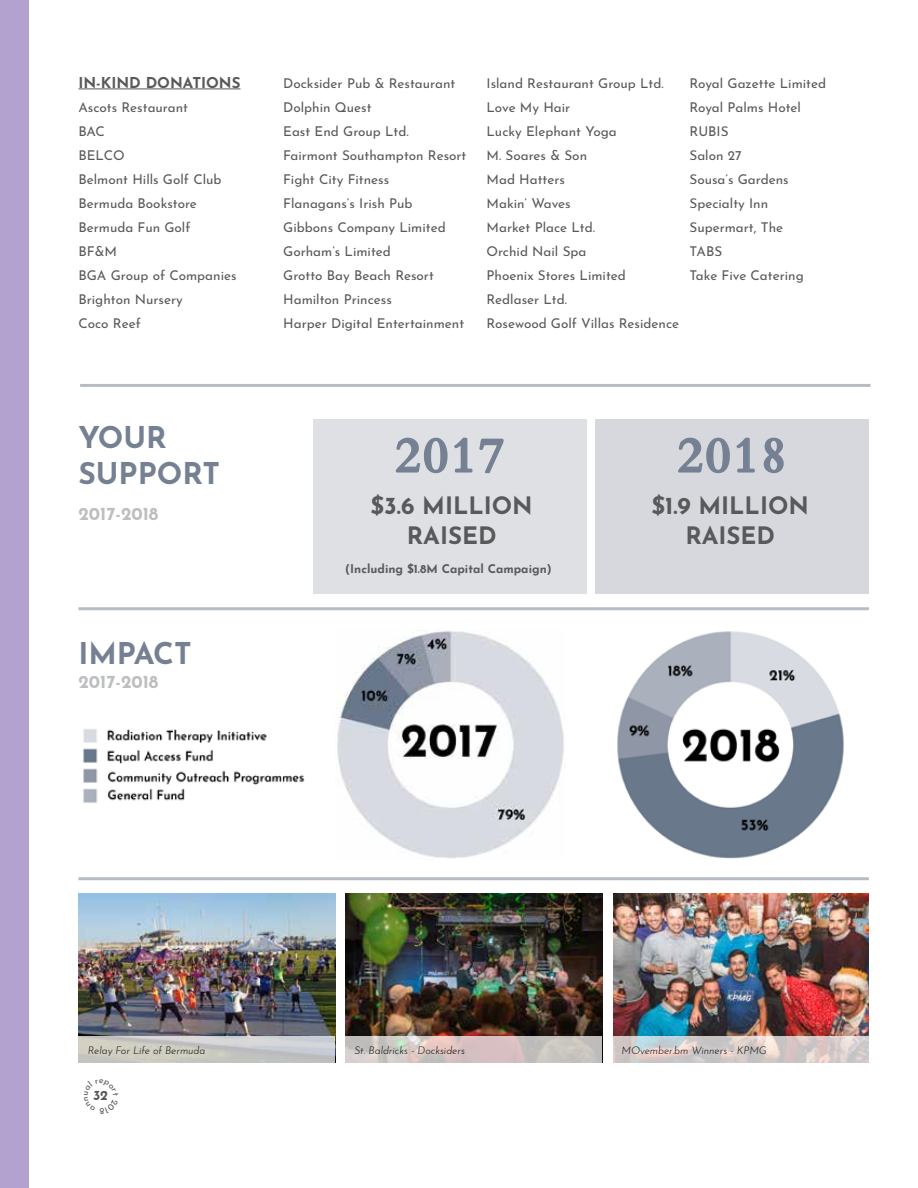
<style>
.page{position:relative;width:918px;height:1188px;background:#fff}
.page>*{position:absolute;margin:0;border:0;box-sizing:border-box;transform-origin:0 0}
.t1{font:700 49.5px "Cardo";letter-spacing:.05em;color:#758192}
.t2{font:700 30px/36px "Josefin Sans";color:#758192}
.t3{font:700 24px/30px "Josefin Sans";color:#58595b;text-align:center}
.t4{font:700 18px "Josefin Sans";color:#bcbec0}
.t5{font:700 15px "Josefin Sans";color:#58595b}
.t6{font:13.5px/24px "Josefin Sans";color:#58595b}
.t7{font:italic 700 13.5px "Josefin Sans";color:#58595b}
.t8{font:700 12px "Josefin Sans";color:#585a5b}
.t9{font:italic 300 10.5px "Josefin Sans";color:#000}
</style>
<div class="page">
<div style="left:0;top:0;width:29px;height:1188px;background:#b3a2cf"></div>
<hr style="left:78px;top:607px;width:791px;height:3px;background:#b7bbc4">
<hr style="left:78px;top:877px;width:791px;height:3px;background:#b7bbc4">
<div style="left:313px;top:420px;width:273px;height:174px;background:#dfe0e3"></div>
<div style="left:596px;top:420px;width:273px;height:174px;background:#d6d8dd"></div>
<svg style="left:678px;top:437px;width:77px;height:37px"></svg>
<svg style="left:763px;top:437px;width:21px;height:36px"></svg>
<svg style="left:395px;top:437px;width:109px;height:37px"></svg>
<img style="left:335px;top:630px;width:229px;height:228px">
<img style="left:617px;top:631px;width:227px;height:228px">
<img style="left:83px;top:729px;width:222px;height:74px">
<img style="left:78px;top:893px;width:257px;height:144px">
<img style="left:345px;top:893px;width:257px;height:144px">
<img style="left:613px;top:893px;width:256px;height:144px">
<hr style="left:80px;top:384px;width:791px;height:3px;background:#b7bbc4">
<svg style="left:78px;top:1037px;width:257px;height:26px;background:#cacac6"></svg>
<svg style="left:345px;top:1037px;width:257px;height:26px;background:#d0c4c2"></svg>
<svg style="left:613px;top:1037px;width:256px;height:26px;background:#d4cccb"></svg>
<hr style="left:78px;top:89px;width:162px;height:1px;background:#58595b">
<p class="t5" style="left:78px;top:69px;width:164px">IN-KIND DONATIONS</p>
<p class="t6" style="left:78px;top:93px;width:160px">Ascots Restaurant<br>BAC<br>BELCO<br>Belmont Hills Golf Club<br>Bermuda Bookstore<br>Bermuda Fun Golf<br>BF&amp;M<br>BGA Group of Companies<br>Brighton Nursery<br>Coco Reef</p>
<h2 class="t2" style="left:78px;top:415px;width:143px">YOUR<br>SUPPORT</h2>
<h3 class="t4" style="left:78px;top:497px;width:82px">2017-2018</h3>
<h2 class="t2" style="left:78px;top:631px;width:115px">IMPACT</h2>
<h3 class="t4" style="left:78px;top:665px;width:82px">2017-2018</h3>
<p class="t6" style="left:283px;top:69px;width:185px">Docksider Pub &amp; Restaurant<br>Dolphin Quest<br>East End Group Ltd.<br>Fairmont Southampton Resort<br>Fight City Fitness<br>Flanagans’s Irish Pub<br>Gibbons Company Limited<br>Gorham’s Limited<br>Grotto Bay Beach Resort<br>Hamilton Princess<br>Harper Digital Entertainment</p>
<p class="t6" style="left:690px;top:69px;width:138px">Royal Gazette Limited<br>Royal Palms Hotel<br>RUBIS<br>Salon 27<br>Sousa’s Gardens<br>Specialty Inn<br>Supermart, The<br>TABS<br>Take Five Catering</p>
<p class="t6" style="left:487px;top:69px;width:194px">Island Restaurant Group Ltd.<br>Love My Hair<br>Lucky Elephant Yoga<br>M. Soares &amp; Son<br>Mad Hatters<br>Makin’ Waves<br>Market Place Ltd.<br>Orchid Nail Spa<br>Phoenix Stores Limited<br>Redlaser Ltd.<br>Rosewood Golf Villas Residence</p>
<h1 class="t1" style="left:395px;top:415px;width:110px">2017</h1>
<h1 class="t1" style="left:678px;top:415px;width:110px">2018</h1>
<h3 class="t3" style="left:371px;top:487px;width:164px">$3.6 MILLION<br>RAISED</h3>
<h3 class="t3" style="left:652px;top:487px;width:159px">$1.9 MILLION<br>RAISED</h3>
<p class="t8" style="left:345px;top:558px;width:208px">(Including $1.8M Capital Campaign)</p>
<p class="t9" style="left:88px;top:1042px;width:119px">Relay For Life of Bermuda</p>
<p class="t9" style="left:355px;top:1042px;width:112px">St. Baldricks - Docksiders</p>
<p class="t9" style="left:622px;top:1042px;width:147px">MOvember.bm Winners - KPMG</p>
<p class="t7" style="left:93px;top:1083px;width:16px">32</p>
</div>
